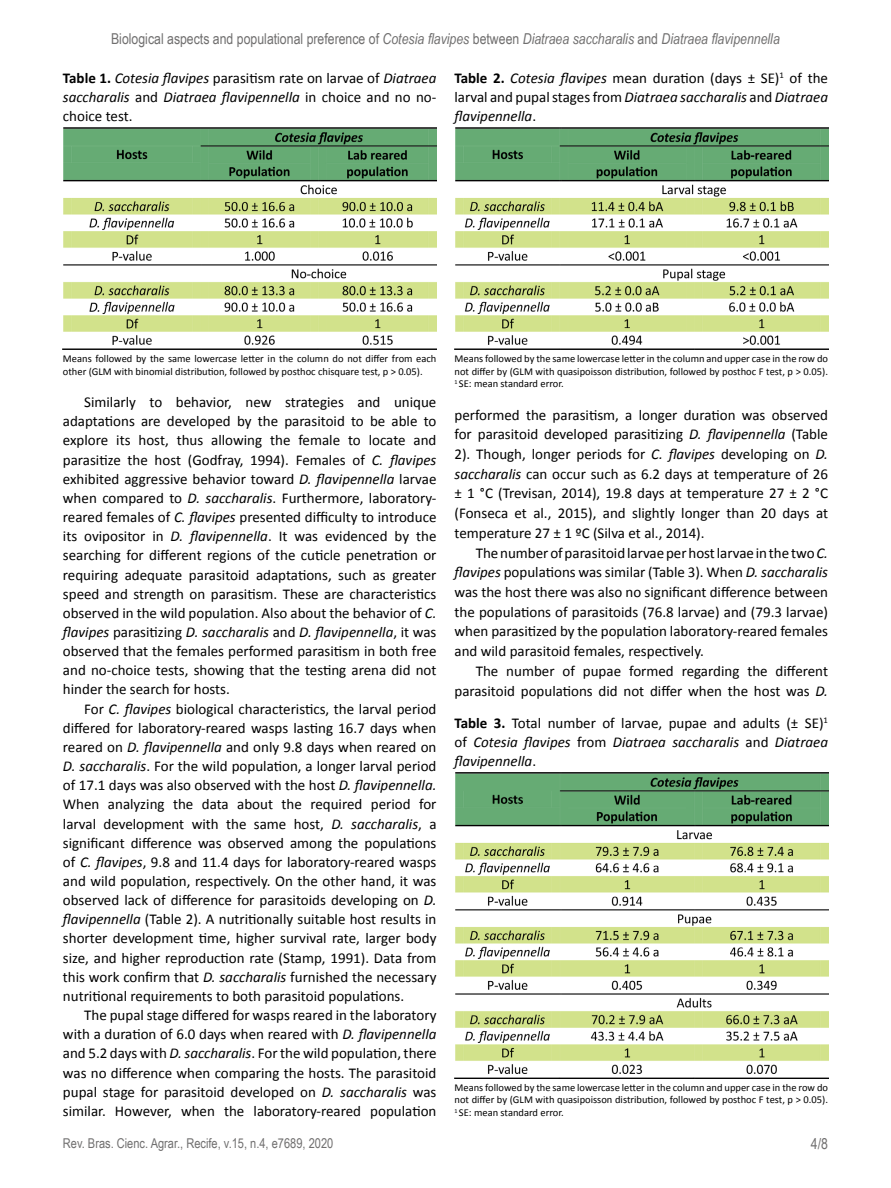
<style>
.page{position:relative;width:891px;height:1188px;background:#fff}
.page>*{position:absolute;margin:0;border:0;box-sizing:border-box;transform-origin:0 0}
.t1{font:15px/19.2px "Calibri";color:#000;text-align:justify}
.t2{font:italic 15px/18.8px "Calibri";color:#000;text-align:justify}
.t3{font:italic 15px "Arial Narrow";color:#706f6f}
.t4{font:15px "Arial Narrow";color:#706f6f}
.t5{font:13.5px "Arial Narrow";color:#706f6f}
.t6{font:10.5px/12.6px "Calibri";color:#000;text-align:justify}
.s1{font-style:normal}
.s2{font-weight:700;font-style:normal}
.s3{font-style:italic}
</style>
<div class="page">
<img style="left:63px;top:127px;width:373px;height:223px">
<img style="left:454px;top:127px;width:374px;height:223px">
<img style="left:454px;top:772px;width:374px;height:307px">
<p class="t3" style="left:111px;top:29px;width:670px"><span class="s1">Biological aspects and populational preference of</span> Cotesia flavipes <span class="s1">between</span> Diatraea saccharalis <span class="s1">and</span> Diatraea flavipennella</p>
<p class="t2" style="left:63px;top:68px;width:375px"><span class="s2">Table 1.</span> Cotesia flavipes <span class="s1">parasitism rate on larvae of</span> Diatraea saccharalis <span class="s1">and</span> Diatraea flavipennella <span class="s1">in choice and no no&shy;choice test.</span></p>
<p class="t2" style="left:454px;top:68px;width:375px"><span class="s2">Table 2.</span> Cotesia flavipes <span class="s1">mean duration (days ± SE)</span><sup>1</sup> <span class="s1">of the larval and pupal stages from</span> Diatraea saccharalis <span class="s1">and</span> Diatraea flavipennella<span class="s1">.</span></p>
<p class="t6" style="left:63px;top:352px;width:375px">Means followed by the same lowercase letter in the column do not differ from each other (GLM with binomial distribution, followed by posthoc chisquare test, p &gt; 0.05).</p>
<p class="t1" style="left:63px;top:393px;width:375px;text-indent:21px">Similarly to behavior, new strategies and unique adaptations are developed by the parasitoid to be able to explore its host, thus allowing the female to locate and parasitize the host (Godfray, 1994). Females of <span class="s3">C. flavipes </span>exhibited aggressive behavior toward <span class="s3">D. flavipennella</span> larvae when compared to <span class="s3">D. saccharalis</span>. Furthermore, laboratory&shy;reared females of <span class="s3">C. flavipes</span> presented difficulty to introduce its ovipositor in <span class="s3">D. flavipennella</span>. It was evidenced by the searching for different regions of the cuticle penetration or requiring adequate parasitoid adaptations, such as greater speed and strength on parasitism. These are characteristics observed in the wild population. Also about the behavior of <span class="s3">C. flavipes</span> parasitizing <span class="s3">D. saccharalis</span> and <span class="s3">D. flavipennella</span>, it was observed that the females performed parasitism in both free and no-choice tests, showing that the testing arena did not hinder the search for hosts.</p>
<p class="t1" style="left:63px;top:699px;width:375px;text-indent:21px">For <span class="s3">C. flavipes</span> biological characteristics, the larval period differed for laboratory-reared wasps lasting 16.7 days when reared on <span class="s3">D. flavipennella</span> and only 9.8 days when reared on <span class="s3">D. saccharalis</span>. For the wild population, a longer larval period of 17.1 days was also observed with the host <span class="s3">D. flavipennella.<br></span>When analyzing the data about the required period for larval development with the same host, <span class="s3">D. saccharalis</span>, a significant difference was observed among the populations of <span class="s3">C. flavipes</span>, 9.8 and 11.4 days for laboratory-reared wasps and wild population, respectively. On the other hand, it was observed lack of difference for parasitoids developing on <span class="s3">D. flavipennella</span> (Table 2). A nutritionally suitable host results in shorter development time, higher survival rate, larger body size, and higher reproduction rate (Stamp, 1991). Data from this work confirm that <span class="s3">D. saccharalis</span> furnished the necessary nutritional requirements to both parasitoid populations.</p>
<p class="t1" style="left:63px;top:1006px;width:375px;text-indent:21px">The pupal stage differed for wasps reared in the laboratory with a duration of 6.0 days when reared with <span class="s3">D. flavipennella </span>and 5.2 days with <span class="s3">D. saccharalis</span>. For the wild population, there was no difference when comparing the hosts. The parasitoid pupal stage for parasitoid developed on <span class="s3">D. saccharalis</span> was similar. However, when the laboratory-reared population</p>
<p class="t6" style="left:454px;top:352px;width:375px">Means followed by the same lowercase letter in the column and upper case in the row do not differ by (GLM with quasipoisson distribution, followed by posthoc F test, p &gt; 0.05).<br><sup>1</sup> SE: mean standard error.</p>
<p class="t1" style="left:454px;top:405px;width:375px;line-height:19.6px">performed the parasitism, a longer duration was observed for parasitoid developed parasitizing <span class="s3">D. flavipennella</span> (Table 2). Though, longer periods for <span class="s3">C. flavipes</span> developing on <span class="s3">D. saccharalis</span> can occur such as 6.2 days at temperature of 26 ± 1 °C (Trevisan, 2014), 19.8 days at temperature 27 ± 2 °C (Fonseca et al., 2015), and slightly longer than 20 days at temperature 27 ± 1 ºC (Silva et al., 2014).</p>
<p class="t1" style="left:454px;top:543px;width:375px;line-height:19.6px;text-indent:21px">The number of parasitoid larvae per host larvae in the two <span class="s3">C. flavipes</span> populations was similar (Table 3). When <span class="s3">D. saccharalis </span>was the host there was also no significant difference between the populations of parasitoids (76.8 larvae) and (79.3 larvae) when parasitized by the population laboratory-reared females and wild parasitoid females, respectively.</p>
<p class="t1" style="left:454px;top:661px;width:375px;line-height:19.6px;text-align:right">The number of pupae formed regarding the different parasitoid populations did not differ when the host was <span class="s3">D.</span></p>
<p class="t2" style="left:454px;top:713px;width:375px"><span class="s2">Table 3.</span> <span class="s1">Total number of larvae, pupae and adults (± SE)</span><sup>1 </sup><span class="s1">of</span> Cotesia flavipes <span class="s1">from</span> Diatraea saccharalis <span class="s1">and</span> Diatraea flavipennella<span class="s1">.</span></p>
<p class="t6" style="left:454px;top:1081px;width:375px">Means followed by the same lowercase letter in the column and upper case in the row do not differ by (GLM with quasipoisson distribution, followed by posthoc F test, p &gt; 0.05).<br><sup>1</sup> SE: mean standard error.</p>
<p class="t5" style="left:63px;top:1134px;width:272px">Rev. Bras. Cienc. Agrar., Recife, v.15, n.4, e7689, 2020</p>
<p class="t4" style="left:811px;top:1133px;width:19px">4/8</p>
</div>
